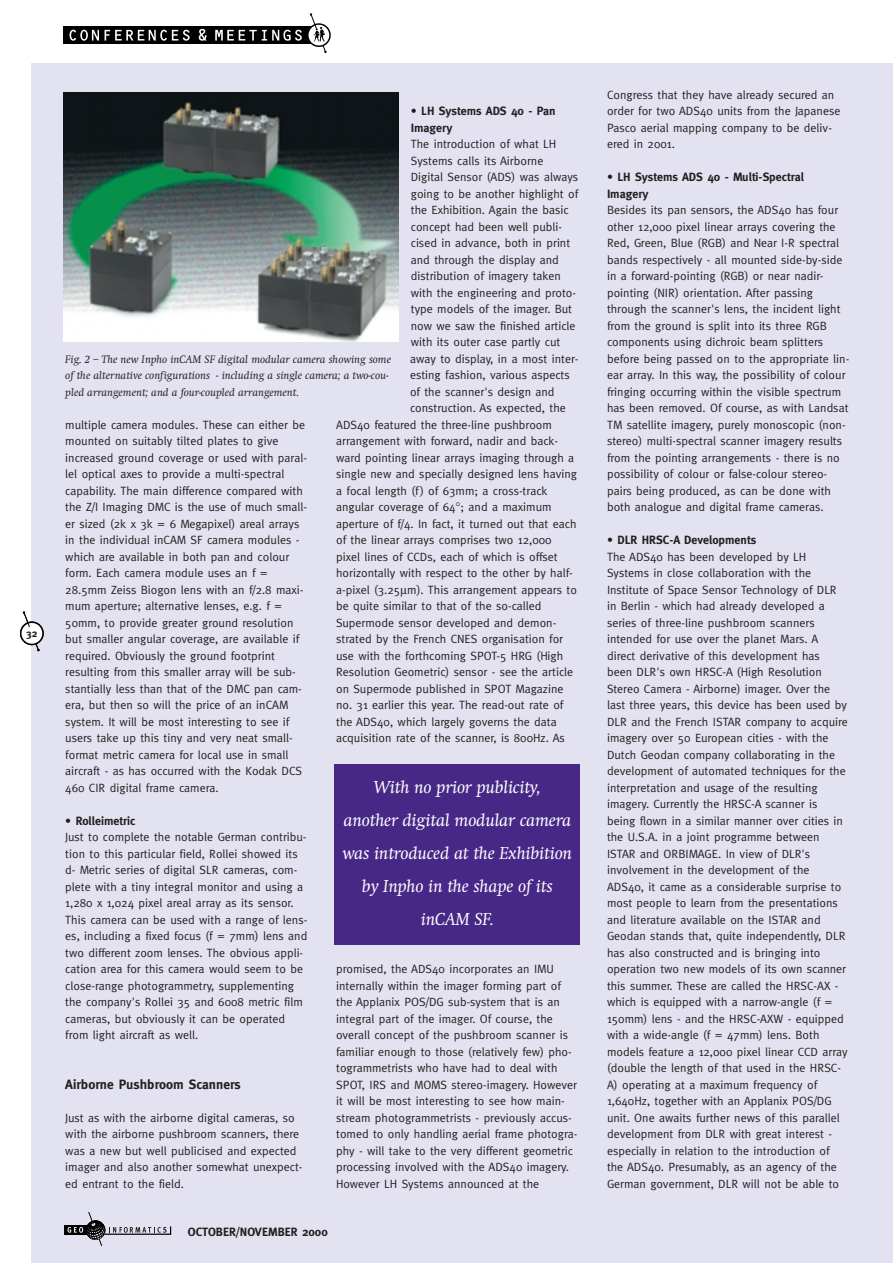
<style>
.page{position:relative;width:893px;height:1263px;background:#fff}
.page>*{position:absolute;margin:0;border:0;box-sizing:border-box;transform-origin:0 0}
.t1{font:italic 18px/33px "Swift";letter-spacing:-.01em;color:#fff;text-align:center}
.t2{font:700 13.5px "Meta";color:#231f20}
.t3{font:12px/16.5px "Meta";color:#231f20}
.t4{font:700 12px/16.5px "Meta";color:#231f20}
.t5{font:italic 11.25px/16.5px "Swift";color:#231f20}
.t6{font:700 10.5px "Meta";color:#231f20}
</style>
<div class="page">
<div style="left:32px;top:64px;width:860px;height:1199px;background:#e3e2f1"></div>
<svg style="left:64px;top:1225px;width:4px;height:10px"></svg>
<svg style="left:68px;top:1213px;width:104px;height:33px"></svg>
<svg style="left:35px;top:642px;width:4px;height:9px"></svg>
<div style="left:21px;top:622px;width:22px;height:22px;background:#fff;border-radius:50%"></div>
<div style="left:20px;top:621px;width:24px;height:24px;border:1px solid #000;border-radius:50%"></div>
<svg style="left:23px;top:612px;width:7px;height:16px"></svg>
<div style="left:64px;top:27px;width:255px;height:17px;background:#000"></div>
<svg style="left:70px;top:30px;width:120px;height:11px"></svg>
<svg style="left:199px;top:29px;width:8px;height:12px"></svg>
<svg style="left:215px;top:30px;width:87px;height:11px"></svg>
<svg style="left:308px;top:24px;width:22px;height:22px"></svg>
<div style="left:307px;top:23px;width:24px;height:24px;border:1px solid #000;border-radius:50%"></div>
<svg style="left:310px;top:14px;width:16px;height:39px"></svg>
<img style="left:64px;top:92px;width:335px;height:250px">
<div style="left:334px;top:764px;width:246px;height:180px;background:#472887"></div>
<p class="t6" style="left:26px;top:629px;width:13px">32</p>
<p class="t4" style="left:411px;top:104px;width:146px">• LH Systems ADS 40 - Pan<br>Imagery</p>
<p class="t3" style="left:411px;top:137px;width:147px">The introduction of what LH</p>
<p class="t3" style="left:411px;top:154px;width:134px">Systems calls its Airborne</p>
<p class="t3" style="left:411px;top:170px;width:169px">Digital Sensor (ADS) was always</p>
<p class="t3" style="left:411px;top:187px;width:169px">going to be another highlight of</p>
<p class="t3" style="left:411px;top:203px;width:159px">the Exhibition. Again the basic</p>
<p class="t3" style="left:411px;top:220px;width:153px">concept had been well publi-</p>
<p class="t3" style="left:411px;top:236px;width:161px">cised in advance, both in print</p>
<p class="t3" style="left:411px;top:253px;width:149px">and through the display and</p>
<p class="t3" style="left:411px;top:269px;width:152px">distribution of imagery taken</p>
<p class="t3" style="left:411px;top:286px;width:167px">with the engineering and proto-</p>
<p class="t3" style="left:411px;top:302px;width:163px">type models of the imager. But</p>
<p class="t3" style="left:411px;top:319px;width:166px">now we saw the finished article</p>
<p class="t3" style="left:411px;top:335px;width:151px">with its outer case partly cut</p>
<p class="t3" style="left:410px;top:352px;width:170px">away to display, in a most inter-</p>
<p class="t3" style="left:410px;top:368px;width:161px">esting fashion, various aspects</p>
<p class="t3" style="left:410px;top:385px;width:146px">of the scanner's design and</p>
<p class="t3" style="left:410px;top:401px;width:157px">construction. As expected, the</p>
<p class="t3" style="left:336px;top:418px;width:217px">ADS40 featured the three-line pushbroom</p>
<p class="t3" style="left:336px;top:434px;width:223px">arrangement with forward, nadir and back-</p>
<p class="t3" style="left:336px;top:451px;width:239px">ward pointing linear arrays imaging through a</p>
<p class="t3" style="left:336px;top:467px;width:242px">single new and specially designed lens having</p>
<p class="t3" style="left:336px;top:484px;width:213px">a focal length (f) of 63mm; a cross-track</p>
<p class="t3" style="left:336px;top:500px;width:217px">angular coverage of 64 ; and a maximum</p>
<p class="t3" style="left:336px;top:517px;width:242px">aperture of f/4. In fact, it turned out that each</p>
<p class="t3" style="left:336px;top:533px;width:217px">of the linear arrays comprises two 12,000</p>
<p class="t3" style="left:336px;top:550px;width:223px">pixel lines of CCDs, each of which is offset</p>
<p class="t3" style="left:336px;top:566px;width:238px">horizontally with respect to the other by half-</p>
<p class="t3" style="left:336px;top:583px;width:242px">a-pixel (3.25 m). This arrangement appears to</p>
<p class="t3" style="left:336px;top:599px;width:207px">be quite similar to that of the so-called</p>
<p class="t3" style="left:336px;top:616px;width:222px">Supermode sensor developed and demon-</p>
<p class="t3" style="left:336px;top:632px;width:228px">strated by the French CNES organisation for</p>
<p class="t3" style="left:336px;top:649px;width:228px">use with the forthcoming SPOT-5 HRG (High</p>
<p class="t3" style="left:336px;top:665px;width:238px">Resolution Geometric) sensor - see the article</p>
<p class="t3" style="left:336px;top:682px;width:229px">on Supermode published in SPOT Magazine</p>
<p class="t3" style="left:336px;top:698px;width:229px">no. 31 earlier this year. The read-out rate of</p>
<p class="t3" style="left:336px;top:715px;width:222px">the ADS40, which largely governs the data</p>
<p class="t3" style="left:336px;top:731px;width:230px">acquisition rate of the scanner, is 800Hz. As</p>
<p class="t5" style="left:65px;top:352px;width:327px">Fig. 2 – The new Inpho inCAM SF digital modular camera showing some of the alternative configurations - including a single camera; a two-cou&shy;pled arrangement; and a four-coupled arrangement.</p>
<p class="t3" style="left:65px;top:418px;width:243px">multiple camera modules. These can either be mounted on suitably tilted plates to give increased ground coverage or used with paral&shy;lel optical axes to provide a multi-spectral capability. The main difference compared with the Z/I Imaging DMC is the use of much small&shy;er sized (2k x 3k = 6 Megapixel) areal arrays in the individual inCAM SF camera modules - which are available in both pan and colour form. Each camera module uses an f = 28.5mm Zeiss Biogon lens with an f/2.8 maxi&shy;mum aperture; alternative lenses, e.g. f = 50mm, to provide greater ground resolution but smaller angular coverage, are available if required. Obviously the ground footprint resulting from this smaller array will be sub&shy;stantially less than that of the DMC pan cam&shy;era, but then so will the price of an inCAM system. It will be most interesting to see if users take up this tiny and very neat small&shy;format metric camera for local use in small aircraft - as has occurred with the Kodak DCS 460 CIR digital frame camera.</p>
<p class="t4" style="left:65px;top:814px;width:71px">• Rolleimetric</p>
<p class="t3" style="left:65px;top:830px;width:243px">Just to complete the notable German contribu&shy;tion to this particular field, Rollei showed its d- Metric series of digital SLR cameras, com&shy;plete with a tiny integral monitor and using a 1,280 x 1,024 pixel areal array as its sensor.<br>This camera can be used with a range of lens&shy;es, including a fixed focus (f = 7mm) lens and two different zoom lenses. The obvious appli&shy;cation area for this camera would seem to be close-range photogrammetry, supplementing the company's Rollei 35 and 6008 metric film cameras, but obviously it can be operated from light aircraft as well.</p>
<p class="t2" style="left:65px;top:1079px;width:177px">Airborne Pushbroom Scanners</p>
<p class="t3" style="left:65px;top:1111px;width:239px">Just as with the airborne digital cameras, so with the airborne pushbroom scanners, there was a new but well publicised and expected imager and also another somewhat unexpect&shy;ed entrant to the field.</p>
<h1 class="t1" style="left:342px;top:772px;width:231px">With no prior publicity,<br>another digital modular camera was introduced at the Exhibition by Inpho in the shape of its inCAM SF.</h1>
<p class="t3" style="left:336px;top:962px;width:243px">promised, the ADS40 incorporates an IMU internally within the imager forming part of the Applanix POS/DG sub-system that is an integral part of the imager. Of course, the overall concept of the pushbroom scanner is familiar enough to those (relatively few) pho&shy;togrammetrists who have had to deal with SPOT, IRS and MOMS stereo-imagery. However it will be most interesting to see how main&shy;stream photogrammetrists - previously accus&shy;tomed to only handling aerial frame photogra&shy;phy - will take to the very different geometric processing involved with the ADS40 imagery.<br>However LH Systems announced at the</p>
<p class="t4" style="left:188px;top:1224px;width:141px">OCTOBER/NOVEMBER 2000</p>
<p class="t3" style="left:607px;top:88px;width:235px">Congress that they have already secured an order for two ADS40 units from the Japanese Pasco aerial mapping company to be deliv&shy;ered in 2001.</p>
<p class="t4" style="left:607px;top:170px;width:198px">• LH Systems ADS 40 - Multi-Spectral<br>Imagery</p>
<p class="t3" style="left:607px;top:203px;width:244px">Besides its pan sensors, the ADS40 has four other 12,000 pixel linear arrays covering the Red, Green, Blue (RGB) and Near I-R spectral bands respectively - all mounted side-by-side in a forward-pointing (RGB) or near nadir&shy;pointing (NIR) orientation. After passing through the scanner's lens, the incident light from the ground is split into its three RGB components using dichroic beam splitters before being passed on to the appropriate lin&shy;ear array. In this way, the possibility of colour fringing occurring within the visible spectrum has been removed. Of course, as with Landsat TM satellite imagery, purely monoscopic (non&shy;stereo) multi-spectral scanner imagery results from the pointing arrangements - there is no possibility of colour or false-colour stereo&shy;pairs being produced, as can be done with both analogue and digital frame cameras.</p>
<p class="t4" style="left:607px;top:533px;width:151px">• DLR HRSC-A Developments</p>
<p class="t3" style="left:607px;top:550px;width:242px">The ADS40 has been developed by LH Systems in close collaboration with the Institute of Space Sensor Technology of DLR in Berlin - which had already developed a series of three-line pushbroom scanners intended for use over the planet Mars. A direct derivative of this development has been DLR's own HRSC-A (High Resolution Stereo Camera - Airborne) imager. Over the last three years, this device has been used by DLR and the French ISTAR company to acquire imagery over 50 European cities - with the Dutch Geodan company collaborating in the development of automated techniques for the interpretation and usage of the resulting imagery. Currently the HRSC-A scanner is being flown in a similar manner over cities in the U.S.A. in a joint programme between ISTAR and ORBIMAGE. In view of DLR's involvement in the development of the ADS40, it came as a considerable surprise to most people to learn from the presentations and literature available on the ISTAR and Geodan stands that, quite independently, DLR has also constructed and is bringing into operation two new models of its own scanner this summer. These are called the HRSC-AX - which is equipped with a narrow-angle (f = 150mm) lens - and the HRSC-AXW - equipped with a wide-angle (f = 47mm) lens. Both models feature a 12,000 pixel linear CCD array (double the length of that used in the HRSC-A) operating at a maximum frequency of 1,640Hz, together with an Applanix POS/DG unit. One awaits further news of this parallel development from DLR with great interest - especially in relation to the introduction of the ADS40. Presumably, as an agency of the German government, DLR will not be able to</p>
</div>
